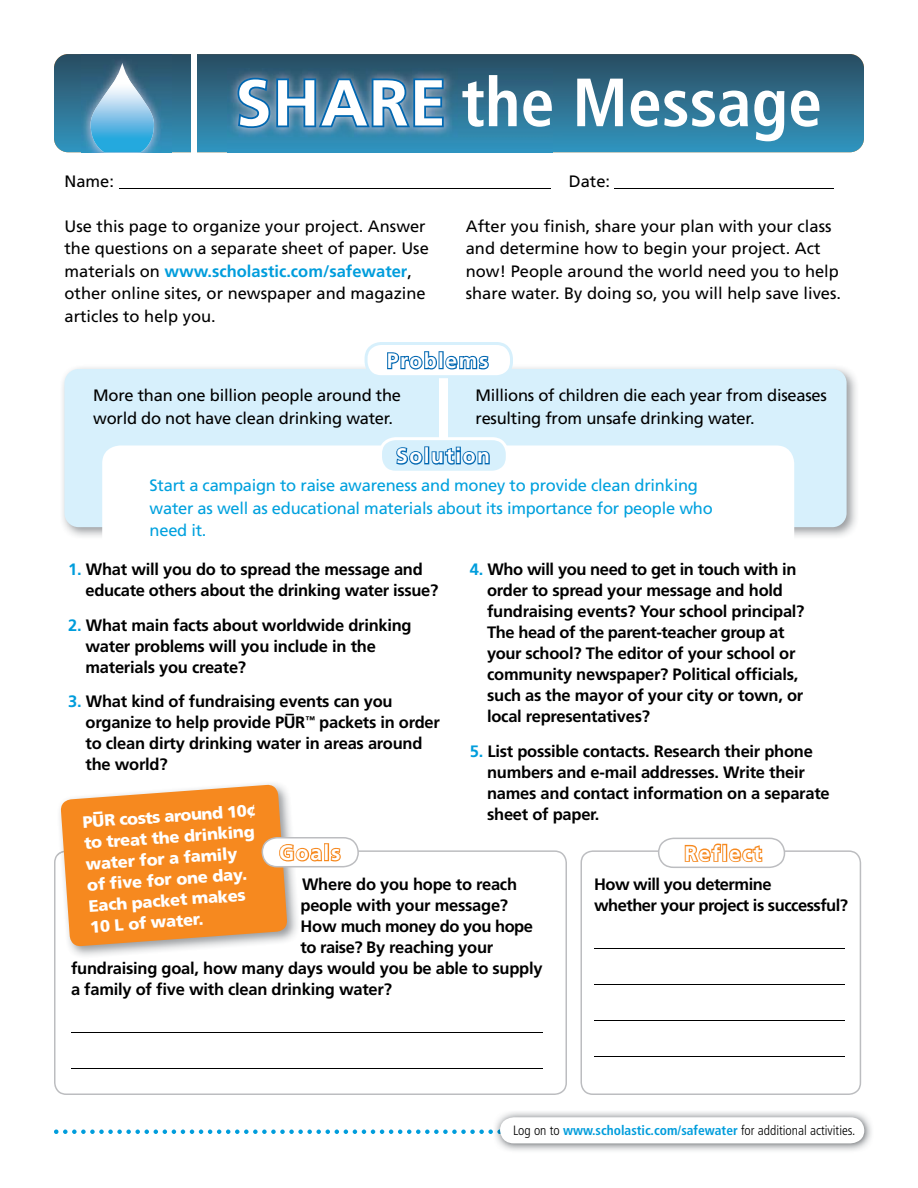
<style>
.page{position:relative;width:918px;height:1188px;background:#fff}
.page>*{position:absolute;margin:0;border:0;box-sizing:border-box;transform-origin:0 0}
.t1{font:700 condensed 68.1px "Frutiger";color:#fff}
.t2{font:700 21px "Frutiger";letter-spacing:.075em;color:#fff}
.t3{font:700 16.5px/21px "Frutiger";letter-spacing:-.015em;color:#000}
.t4{font:16.5px/22.5px "Frutiger";color:#000}
.t5{font:16.5px/22.5px "Frutiger";letter-spacing:-.015em;color:#00a1de}
.t6{font:900 16.5px/21px "Frutiger";color:#fff}
.t7{font:300 condensed 13.5px "Frutiger";color:#000}
.s1{font-stretch:normal;font-size:64.8px}
.s2{font-weight:700;color:#009ddc}
.s3{color:#009ddc}
</style>
<div class="page">
<svg style="left:54px;top:850px;width:513px;height:245px"></svg>
<img style="left:57px;top:783px;width:251px;height:184px">
<img style="left:57px;top:850px;width:3px;height:7px">
<img style="left:54px;top:54px;width:810px;height:98px">
<div style="left:191px;top:52px;width:6px;height:118px;background:#fff"></div>
<img style="left:62px;top:367px;width:794px;height:170px">
<div style="left:65px;top:369px;width:782px;height:158px;background:#d7f0fc;border-radius:14px"></div>
<div style="left:102px;top:446px;width:692px;height:131px;background:#fff;border-radius:18px"></div>
<div style="left:440px;top:366px;width:8px;height:84px;background:#fff"></div>
<svg style="left:365px;top:342px;width:148px;height:54px"></svg>
<svg style="left:379px;top:437px;width:130px;height:34px"></svg>
<img style="left:227px;top:68px;width:326px;height:85px">
<svg style="left:236px;top:76px;width:210px;height:54px;background:#4c86b0"></svg>
<svg style="left:580px;top:850px;width:281px;height:245px"></svg>
<hr style="left:594px;top:948px;width:251px;height:1px;background:#000">
<hr style="left:594px;top:984px;width:251px;height:1px;background:#000">
<hr style="left:594px;top:1020px;width:251px;height:1px;background:#000">
<hr style="left:594px;top:1056px;width:251px;height:1px;background:#000">
<svg style="left:658px;top:838px;width:127px;height:30px"></svg>
<img style="left:81px;top:152px;width:91px;height:1px">
<img style="left:81px;top:54px;width:91px;height:98px">
<svg style="left:91px;top:63px;width:63px;height:12px"></svg>
<img style="left:91px;top:75px;width:63px;height:77px">
<img style="left:499px;top:1112px;width:373px;height:39px">
<svg style="left:54px;top:1117px;width:810px;height:26px"></svg>
<hr style="left:71px;top:1032px;width:471px;height:1px;background:#000">
<hr style="left:71px;top:1068px;width:471px;height:1px;background:#000">
<hr style="left:119px;top:188px;width:431px;height:1px;background:#000">
<hr style="left:615px;top:188px;width:219px;height:1px;background:#000">
<svg style="left:60px;top:784px;width:299px;height:163px"></svg>
<h1 class="t1" style="left:236px;top:62px;width:588px"><span class="s1">SHARE</span> the Message</h1>
<p class="t4" style="left:64px;top:170px;width:51px">Name:</p>
<p class="t4" style="left:569px;top:170px;width:43px">Date:</p>
<p class="t4" style="left:64px;top:215px;width:366px">Use this page to organize your project. Answer the questions on a separate sheet of paper. Use materials on <span class="s2">www.scholastic.com/safewater</span>, other online sites, or newspaper and magazine articles to help you.</p>
<p class="t4" style="left:466px;top:215px;width:377px">After you finish, share your plan with your class and determine how to begin your project. Act now! People around the world need you to help share water. By doing so, you will help save lives.</p>
<p class="t2" style="left:387px;top:348px;width:103px">Problems</p>
<p class="t4" style="left:93px;top:384px;width:309px">More than one billion people around the world do not have clean drinking water.</p>
<p class="t4" style="left:476px;top:384px;width:353px">Millions of children die each year from diseases resulting from unsafe drinking water.</p>
<p class="t2" style="left:396px;top:444px;width:95px">Solution</p>
<p class="t5" style="left:150px;top:474px;width:565px">Start a campaign to raise awareness and money to provide clean drinking water as well as educational materials about its importance for people who need it.</p>
<p class="t3" style="left:487px;top:559px;width:319px;text-indent:-17px"><span class="s3">4.</span> Who will you need to get in touch with in order to spread your message and hold fundraising events? Your school principal?<br>The head of the parent-teacher group at your school? The editor of your school or community newspaper? Political officials, such as the mayor of your city or town, or local representatives?</p>
<p class="t3" style="left:487px;top:740px;width:344px;text-indent:-17px"><span class="s3">5.</span> List possible contacts. Research their phone numbers and e-mail addresses. Write their names and contact information on a separate sheet of paper.</p>
<p class="t2" style="left:684px;top:841px;width:79px">Reflect</p>
<p class="t3" style="left:86px;top:559px;width:354px;text-indent:-17px"><span class="s3">1.</span> What will you do to spread the message and educate others about the drinking water issue?</p>
<p class="t3" style="left:86px;top:614px;width:328px;text-indent:-17px"><span class="s3">2.</span> What main facts about worldwide drinking water problems will you include in the materials you create?</p>
<p class="t3" style="left:86px;top:691px;width:356px;text-indent:-17px"><span class="s3">3.</span> What kind of fundraising events can you organize to help provide PUR<sup>™</sup> packets in order</p>
<p class="t3" style="left:86px;top:698px;width:338px;line-height:30px;text-indent:200px">–<br>to clean dirty drinking water in areas around</p>
<p class="t3" style="left:86px;top:754px;width:84px">the world?</p>
<p class="t6" style="left:82px;top:811px;width:175px;rotate:-4deg">PUR costs around 10¢</p>
<p class="t6" style="left:84px;top:832px;width:172px;rotate:-4deg">to treat the drinking water for a family of fi ve for one day.<br>Each packet makes<br>10 L of water.</p>
<p class="t2" style="left:279px;top:840px;width:63px">Goals</p>
<p class="t3" style="left:594px;top:873px;width:256px">How will you determine<br>whether your project is successful?</p>
<p class="t3" style="left:302px;top:874px;width:217px">Where do you hope to reach</p>
<p class="t3" style="left:301px;top:895px;width:209px">people with your message?</p>
<p class="t3" style="left:301px;top:916px;width:234px">How much money do you hope</p>
<p class="t3" style="left:301px;top:937px;width:194px">to raise? By reaching your</p>
<p class="t3" style="left:71px;top:958px;width:473px">fundraising goal, how many days would you be able to supply</p>
<p class="t3" style="left:71px;top:979px;width:322px">a family of five with clean drinking water?</p>
<p class="t7" style="left:513px;top:1123px;width:344px">Log on to <span class="s2">www.scholastic.com/safewater</span> for additional activities.</p>
</div>
